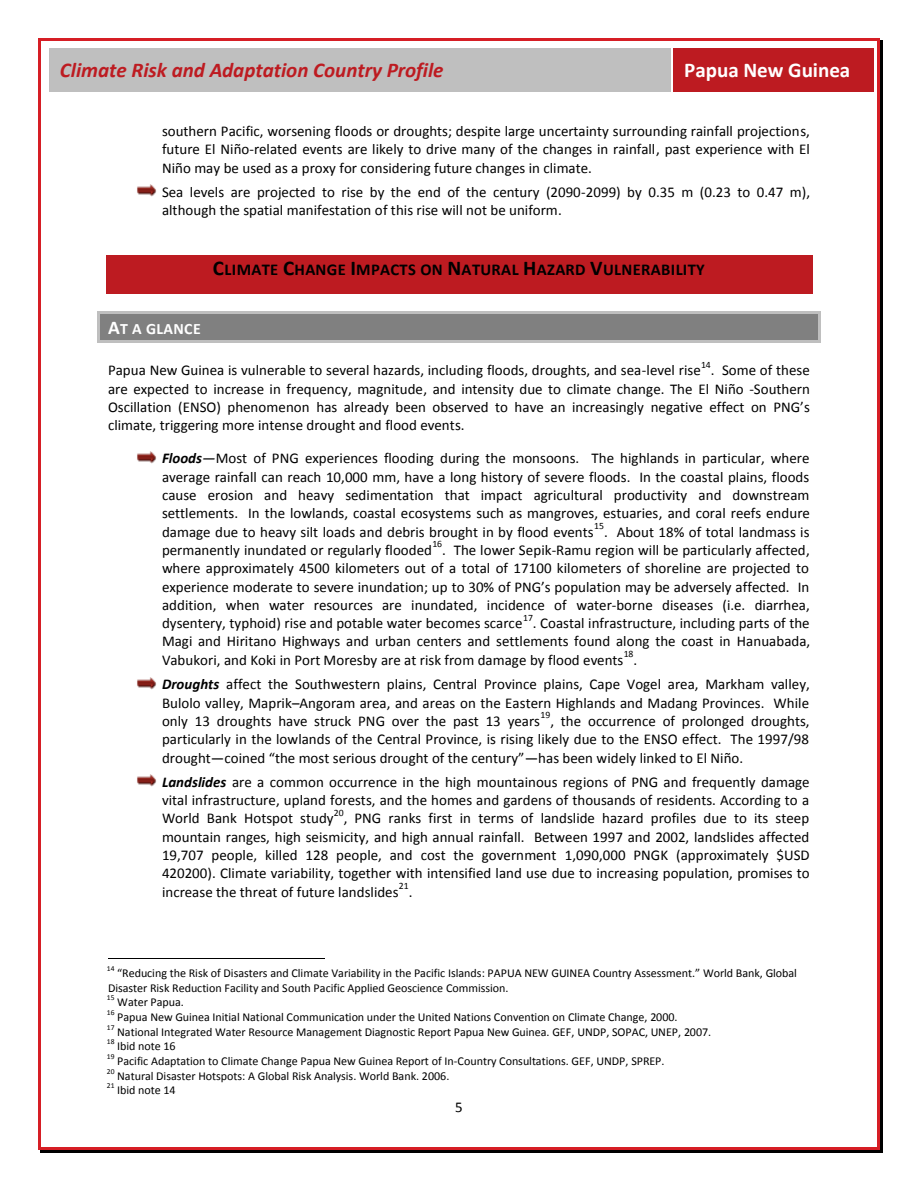
<style>
.page{position:relative;width:918px;height:1188px;background:#fff}
.page>*{position:absolute;margin:0;border:0;box-sizing:border-box;transform-origin:0 0}
.t1{font:italic 700 21px "Calibri";color:#bd1b21}
.t2{font:700 21px "Calibri";color:#fff}
.t3{font:700 16.5px "Calibri";letter-spacing:.02em;color:#000}
.t4{font:700 15.9px "Calibri";letter-spacing:.02em;color:#fff}
.t5{font:15px/18.3px "Calibri";color:#000;text-align:justify}
.t6{font:12px/14.7px "Calibri";letter-spacing:-.005em;color:#000}
.t7{font:9.75px "Calibri";letter-spacing:-.005em;color:#000}
.t8{font:7.5px "Calibri";letter-spacing:-.005em;color:#000}
.s1{font-size:21px}
.s2{font-size:19.5px}
.s3{font-weight:700;font-style:italic}
.s4{font-style:italic}
</style>
<div class="page">
<div style="left:49px;top:49px;width:621px;height:43px;background:#bfbfbf"></div>
<div style="left:673px;top:49px;width:201px;height:43px;background:#bd1b21"></div>
<img style="left:137px;top:185px;width:20px;height:12px">
<div style="left:106px;top:255px;width:706px;height:39px;background:#bd1b21"></div>
<div style="left:100px;top:314px;width:718px;height:27px;background:#808080"></div>
<hr style="left:100px;top:312px;width:718px;height:2px;background:#bfbfbf">
<hr style="left:100px;top:341px;width:718px;height:2px;background:#bfbfbf">
<hr style="left:98px;top:314px;width:2px;height:27px;background:#bfbfbf">
<hr style="left:818px;top:314px;width:2px;height:27px;background:#bfbfbf">
<img style="left:137px;top:451px;width:20px;height:12px">
<img style="left:137px;top:677px;width:20px;height:12px">
<img style="left:137px;top:775px;width:20px;height:12px">
<hr style="left:108px;top:958px;width:216px;height:1px;background:#000">
<hr style="left:40px;top:38px;width:838px;height:2px;background:#d61e25">
<hr style="left:38px;top:40px;width:2px;height:1108px;background:#d61e25">
<hr style="left:880px;top:40px;width:2px;height:1108px;background:#000">
<hr style="left:878px;top:40px;width:2px;height:1108px;background:#d61e25">
<hr style="left:40px;top:1150px;width:838px;height:2px;background:#000">
<hr style="left:40px;top:1148px;width:838px;height:2px;background:#d61e25">
<svg style="left:878px;top:1148px;width:4px;height:4px"></svg>
<h1 class="t1" style="left:60px;top:62px;width:385px">Climate Risk and Adaptation Country Profile</h1>
<h1 class="t2" style="left:684px;top:62px;width:168px">Papua New Guinea</h1>
<p class="t5" style="left:162px;top:123px;width:649px">southern Pacific, worsening floods or droughts; despite large uncertainty surrounding rainfall projections, future El Niño-related events are likely to drive many of the changes in rainfall, past experience with El Niño may be used as a proxy for considering future changes in climate.</p>
<p class="t5" style="left:162px;top:184px;width:650px">Sea levels are projected to rise by the end of the century (2090-2099) by 0.35 m (0.23 to 0.47 m), although the spatial manifestation of this rise will not be uniform.</p>
<p class="t3" style="left:213px;top:263px;width:493px"><span class="s1">C</span>LIMATE <span class="s1">C</span>HANGE <span class="s1">I</span>MPACTS ON <span class="s1">N</span>ATURAL <span class="s1">H</span>AZARD <span class="s1">V</span>ULNERABILITY</p>
<p class="t4" style="left:108px;top:322px;width:94px"><span class="s2">A</span>T A GLANCE</p>
<p class="t5" style="left:108px;top:362px;width:594px">Papua New Guinea is vulnerable to several hazards, including floods, droughts, and sea-level rise</p>
<p class="t7" style="left:701px;top:360px;width:11px">14</p>
<p class="t5" style="left:108px;top:362px;width:703px;text-indent:603px">. Some of these are expected to increase in frequency, magnitude, and intensity due to climate change. The El Niño -Southern Oscillation (ENSO) phenomenon has already been observed to have an increasingly negative effect on PNG’s climate, triggering more intense drought and flood events.</p>
<p class="t5" style="left:162px;top:450px;width:649px"><span class="s3">Floods</span><span class="s4">—</span>Most of PNG experiences flooding during the monsoons. The highlands in particular, where average rainfall can reach 10,000 mm, have a long history of severe floods. In the coastal plains, floods cause erosion and heavy sedimentation that impact agricultural productivity and downstream settlements. In the lowlands, coastal ecosystems such as mangroves, estuaries, and coral reefs endure damage due to heavy silt loads and debris brought in by flood events</p>
<p class="t7" style="left:594px;top:522px;width:11px">15</p>
<p class="t5" style="left:604px;top:524px;width:207px">. About 18% of total landmass is</p>
<p class="t7" style="left:432px;top:540px;width:11px">16</p>
<p class="t5" style="left:162px;top:542px;width:649px;text-indent:280px">. The lower Sepik-Ramu region will be particularly affected, where approximately 4500 kilometers out of a total of 17100 kilometers of shoreline are projected to experience moderate to severe inundation; up to 30% of PNG’s population may be adversely affected. In addition, when water resources are inundated, incidence of water-borne diseases (i.e. diarrhea, dysentery, typhoid) rise and potable water becomes scarce</p>
<p class="t5" style="left:162px;top:542px;width:271px">permanently inundated or regularly flooded</p>
<p class="t7" style="left:523px;top:613px;width:11px">17</p>
<p class="t5" style="left:162px;top:615px;width:650px;text-indent:371px">. Coastal infrastructure, including parts of the Magi and Hiritano Highways and urban centers and settlements found along the coast in Hanuabada, Vabukori, and Koki in Port Moresby are at risk from damage by flood events</p>
<p class="t7" style="left:624px;top:650px;width:11px">18</p>
<p class="t5" style="left:162px;top:649px;width:649px;line-height:24.2px;text-indent:471px">.<br><span class="s3">Droughts</span> affect the Southwestern plains, Central Province plains, Cape Vogel area, Markham valley,</p>
<p class="t5" style="left:162px;top:695px;width:649px">Bulolo valley, Maprik–Angoram area, and areas on the Eastern Highlands and Madang Provinces. While only 13 droughts have struck PNG over the past 13 years</p>
<p class="t7" style="left:541px;top:711px;width:11px">19</p>
<p class="t5" style="left:162px;top:713px;width:649px;text-indent:388px">, the occurrence of prolonged droughts, particularly in the lowlands of the Central Province, is rising likely due to the ENSO effect. The 1997/98 drought—coined “the most serious drought of the century”—has been widely linked to El Niño.</p>
<p class="t5" style="left:162px;top:774px;width:649px"><span class="s3">Landslides</span> are a common occurrence in the high mountainous regions of PNG and frequently damage vital infrastructure, upland forests, and the homes and gardens of thousands of residents. According to a World Bank Hotspot study</p>
<p class="t7" style="left:334px;top:809px;width:11px">20</p>
<p class="t5" style="left:162px;top:811px;width:649px;text-indent:182px">, PNG ranks first in terms of landslide hazard profiles due to its steep mountain ranges, high seismicity, and high annual rainfall. Between 1997 and 2002, landslides affected 19,707 people, killed 128 people, and cost the government 1,090,000 PNGK (approximately $USD 420200). Climate variability, together with intensified land use due to increasing population, promises to increase the threat of future landslides</p>
<p class="t7" style="left:399px;top:882px;width:11px">21</p>
<p class="t5" style="left:409px;top:884px;width:5px">.</p>
<p class="t8" style="left:107px;top:965px;width:9px">14</p>
<p class="t6" style="left:108px;top:967px;width:691px;text-indent:9px">“Reducing the Risk of Disasters and Climate Variability in the Pacific Islands: PAPUA NEW GUINEA Country Assessment.” World Bank, Global<br>Disaster Risk Reduction Facility and South Pacific Applied Geoscience Commission.</p>
<p class="t8" style="left:107px;top:995px;width:9px">15</p>
<p class="t6" style="left:117px;top:996px;width:68px">Water Papua.</p>
<p class="t8" style="left:107px;top:1009px;width:9px">16</p>
<p class="t6" style="left:117px;top:1011px;width:562px">Papua New Guinea Initial National Communication under the United Nations Convention on Climate Change, 2000.</p>
<p class="t8" style="left:107px;top:1024px;width:9px">17</p>
<p class="t6" style="left:117px;top:1025px;width:596px">National Integrated Water Resource Management Diagnostic Report Papua New Guinea. GEF, UNDP, SOPAC, UNEP, 2007.</p>
<p class="t8" style="left:107px;top:1039px;width:9px">18</p>
<p class="t6" style="left:117px;top:1040px;width:60px">Ibid note 16</p>
<p class="t8" style="left:107px;top:1053px;width:9px">19</p>
<p class="t6" style="left:117px;top:1054px;width:549px">Pacific Adaptation to Climate Change Papua New Guinea Report of In-Country Consultations. GEF, UNDP, SPREP.</p>
<p class="t8" style="left:107px;top:1068px;width:9px">20</p>
<p class="t6" style="left:117px;top:1069px;width:334px">Natural Disaster Hotspots: A Global Risk Analysis. World Bank. 2006.</p>
<p class="t8" style="left:107px;top:1083px;width:9px">21</p>
<p class="t6" style="left:117px;top:1084px;width:60px">Ibid note 14</p>
<p class="t5" style="left:455px;top:1099px;width:9px">5</p>
</div>
